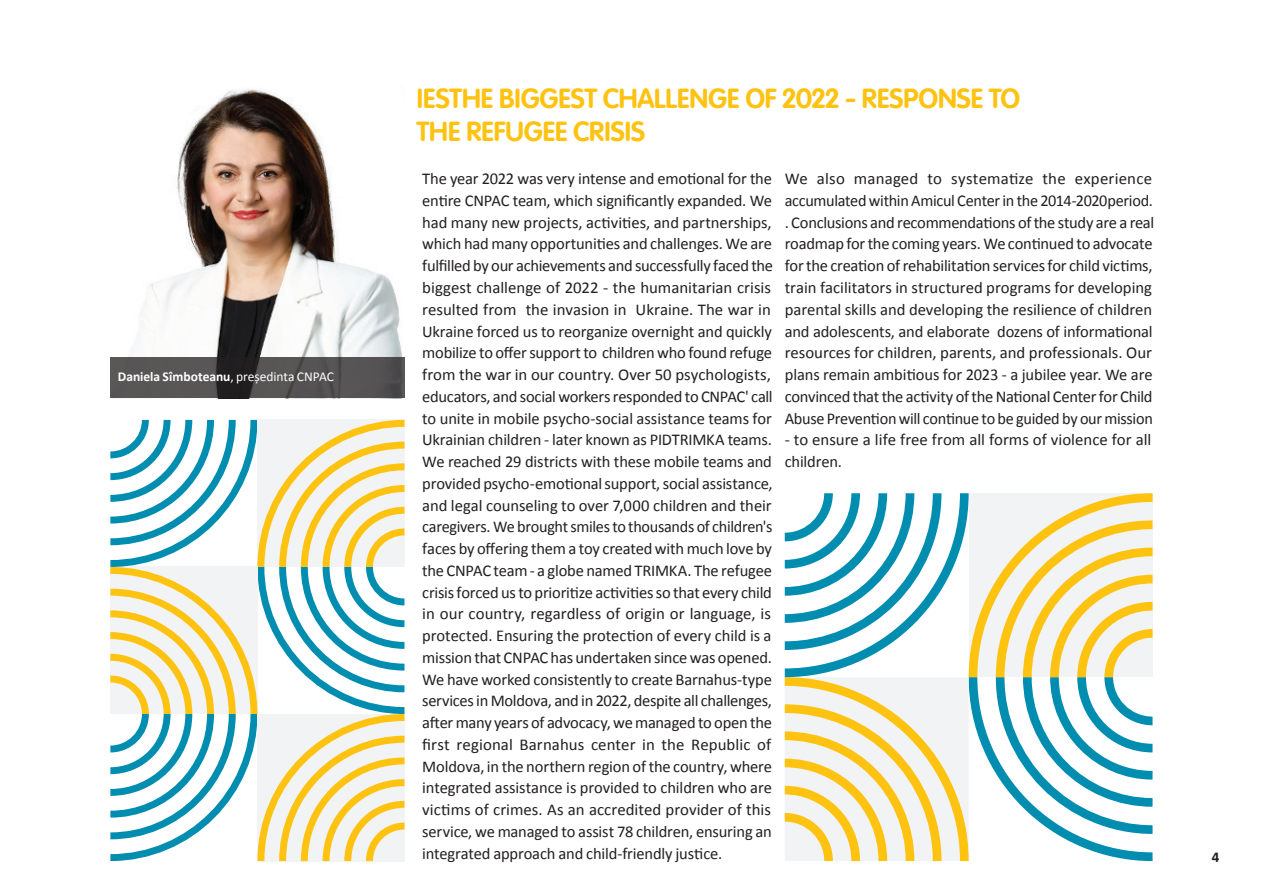
<style>
.page{position:relative;width:1263px;height:893px;background:#fff}
.page>*{position:absolute;margin:0;border:0;box-sizing:border-box;transform-origin:0 0}
.t1{font:700 27px/32.4px "VAG Rounded Next";letter-spacing:-.005em;color:#fec210}
.t2{font:16.5px/21.8px "Calibri";letter-spacing:-.01em;color:#231f20}
.t3{font:700 15px "Calibri";color:#231f20}
.t4{font:700 13.5px "Calibri";color:#fff}
.s1{font-weight:400}
</style>
<div class="page">
<img style="left:129px;top:89px;width:274px;height:268px">
<svg style="left:110px;top:420px;width:294px;height:441px"></svg>
<svg style="left:785px;top:493px;width:367px;height:368px"></svg>
<svg style="left:110px;top:357px;width:295px;height:41px;background:#4f4c4d"></svg>
<p class="t4" style="left:118px;top:367px;width:218px">Daniela Sîmboteanu<span class="s1">, președinta CNPAC</span></p>
<h1 class="t1" style="left:417px;top:83px;width:605px">IESTHE BIGGEST CHALLENGE OF 2022 - RESPONSE TO<br>THE REFUGEE CRISIS</h1>
<p class="t2" style="left:422px;top:167px;width:352px">The year 2022 was very intense and emotional for the entire CNPAC team, which significantly expanded. We had many new projects, activities, and partnerships, which had many opportunities and challenges. We are fulfilled by our achievements and successfully faced the biggest challenge of 2022 - the humanitarian crisis resulted from the invasion in Ukraine. The war in Ukraine forced us to reorganize overnight and quickly mobilize to offer support to children who found refuge from the war in our country. Over 50 psychologists, educators, and social workers responded to CNPAC' call to unite in mobile psycho-social assistance teams for Ukrainian children - later known as PIDTRIMKA teams.<br>We reached 29 districts with these mobile teams and provided psycho-emotional support, social assistance, and legal counseling to over 7,000 children and their caregivers. We brought smiles to thousands of children's faces by offering them a toy created with much love by the CNPAC team - a globe named TRIMKA. The refugee crisis forced us to prioritize activities so that every child in our country, regardless of origin or language, is protected. Ensuring the protection of every child is a mission that CNPAC has undertaken since was opened.<br>We have worked consistently to create Barnahus-type services in Moldova, and in 2022, despite all challenges, after many years of advocacy, we managed to open the first regional Barnahus center in the Republic of Moldova, in the northern region of the country, where integrated assistance is provided to children who are victims of crimes. As an accredited provider of this service, we managed to assist 78 children, ensuring an integrated approach and child-friendly justice.</p>
<p class="t2" style="left:785px;top:167px;width:371px">We also managed to systematize the experience accumulated within Amicul Center in the 2014-2020period. . Conclusions and recommendations of the study are a real roadmap for the coming years. We continued to advocate for the creation of rehabilitation services for child victims, train facilitators in structured programs for developing parental skills and developing the resilience of children and adolescents, and elaborate dozens of informational resources for children, parents, and professionals. Our plans remain ambitious for 2023 - a jubilee year. We are convinced that the activity of the National Center for Child Abuse Prevention will continue to be guided by our mission</p>
<p class="t2" style="left:785px;top:428px;width:368px">- to ensure a life free from all forms of violence for all children.</p>
<p class="t3" style="left:1212px;top:846px;width:9px">4</p>
</div>
